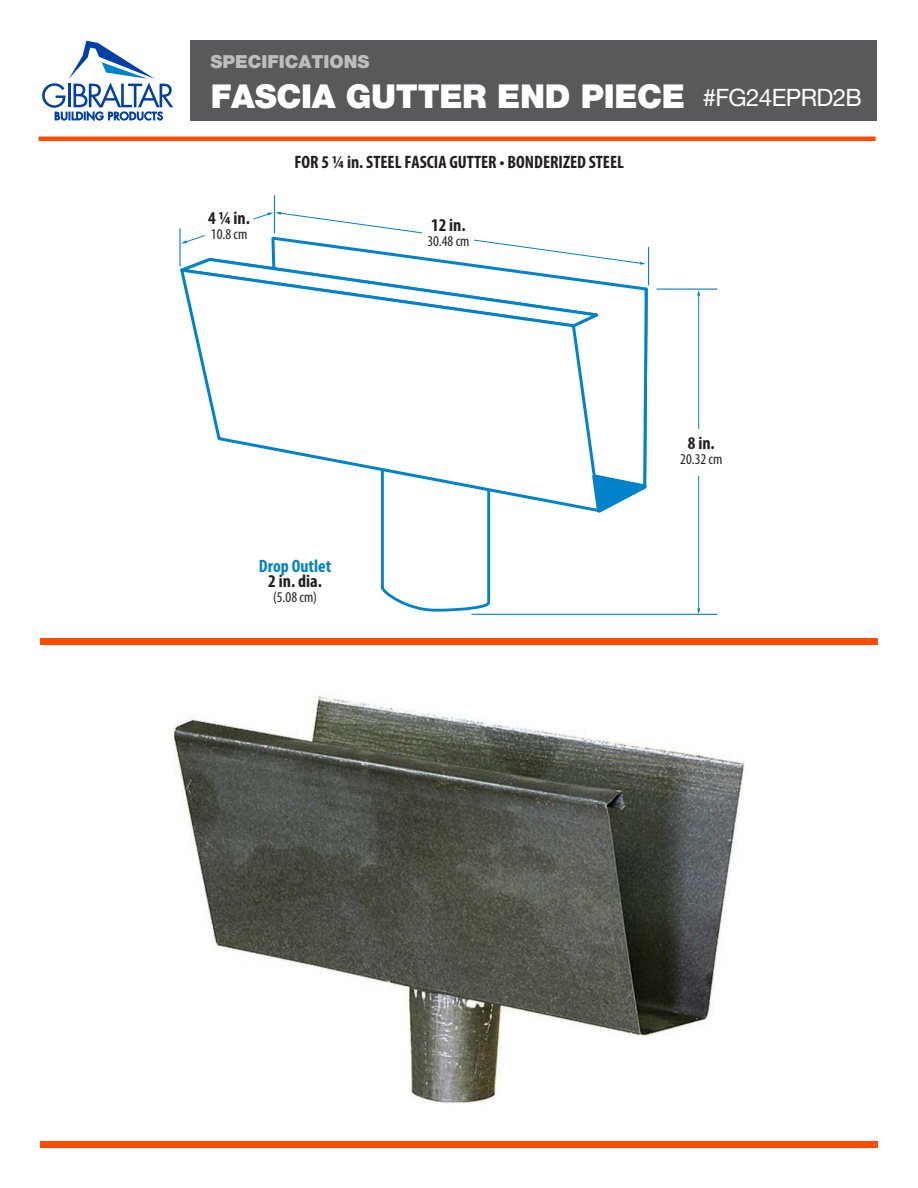
<style>
.page{position:relative;width:918px;height:1188px;background:#fff}
.page>*{position:absolute;margin:0;border:0;box-sizing:border-box;transform-origin:0 0}
.t1{font:900 33px "Helvetica Neue";letter-spacing:-.01em;color:#fff}
.t2{font:24px "Helvetica Neue";letter-spacing:-.025em;color:#fff}
.t3{font:700 condensed 18px "Myriad Pro";color:#221f1f}
.t4{font:900 18px "Helvetica Neue";color:#bbbdbf}
.t5{font:700 condensed 18px "Myriad Pro";color:#0083ca}
.t6{font:condensed 15px "Myriad Pro";color:#221f1f}
</style>
<div class="page">
<img style="left:173px;top:694px;width:572px;height:410px">
<hr style="left:698px;top:295px;width:1px;height:315px;background:#0083ca">
<svg style="left:697px;top:609px;width:3px;height:5px"></svg>
<svg style="left:697px;top:290px;width:3px;height:6px"></svg>
<div style="left:676px;top:429px;width:51px;height:46px;background:#fff"></div>
<hr style="left:274px;top:195px;width:1px;height:38px;background:#0083ca">
<hr style="left:656px;top:289px;width:61px;height:1px;background:#0083ca">
<hr style="left:471px;top:614px;width:246px;height:1px;background:#0083ca">
<div style="left:190px;top:40px;width:687px;height:81px;background:#58595b"></div>
<svg style="left:42px;top:41px;width:131px;height:80px"></svg>
<hr style="left:39px;top:137px;width:837px;height:4px;background:#ff4c00">
<div style="left:40px;top:1141px;width:838px;height:6px;background:#ff4c00"></div>
<div style="left:40px;top:639px;width:838px;height:6px;background:#ff4c00"></div>
<svg style="left:179px;top:204px;width:478px;height:408px"></svg>
<p class="t4" style="left:211px;top:51px;width:161px">SPECIFICATIONS</p>
<h1 class="t1" style="left:211px;top:77px;width:476px">FASCIA GUTTER END PIECE</h1>
<p class="t3" style="left:208px;top:207px;width:43px">4 ¼ in.</p>
<p class="t6" style="left:211px;top:225px;width:38px">10.8 cm</p>
<p class="t3" style="left:295px;top:151px;width:331px">FOR 5 ¼ in. STEEL FASCIA GUTTER • BONDERIZED STEEL</p>
<p class="t3" style="left:431px;top:214px;width:36px">12 in.</p>
<p class="t6" style="left:427px;top:232px;width:44px">30.48 cm</p>
<h2 class="t2" style="left:703px;top:83px;width:161px">#FG24EPRD2B</h2>
<p class="t5" style="left:259px;top:555px;width:74px">Drop Outlet</p>
<p class="t3" style="left:268px;top:570px;width:55px">2 in. dia.</p>
<p class="t6" style="left:273px;top:588px;width:46px">(5.08 cm)</p>
<p class="t3" style="left:688px;top:432px;width:28px">8 in.</p>
<p class="t6" style="left:680px;top:450px;width:44px">20.32 cm</p>
</div>
